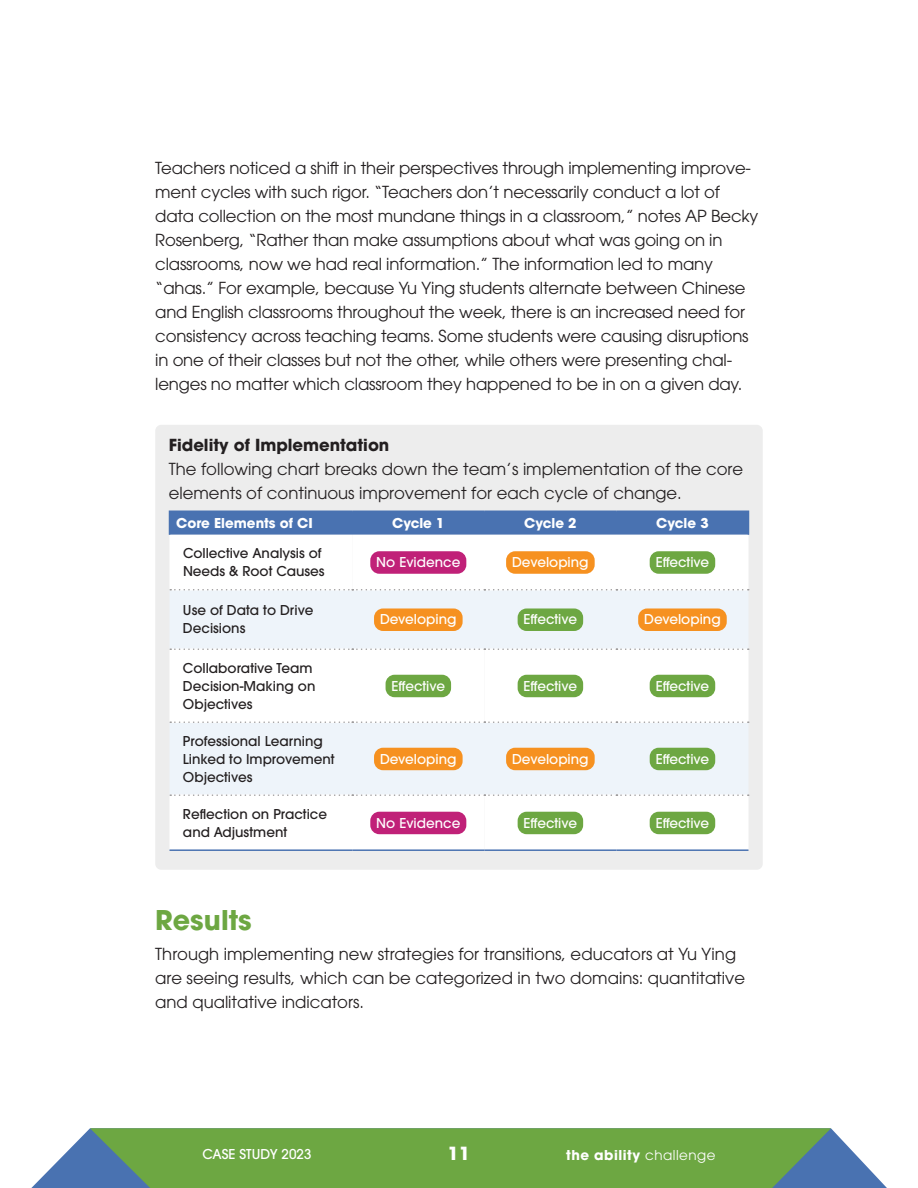
<style>
.page{position:relative;width:918px;height:1188px;background:#fff}
.page>*{position:absolute;margin:0;border:0;box-sizing:border-box;transform-origin:0 0}
.t1{font:700 27px "ITC Avant Garde Pro";color:#6da742}
.t2{font:700 18px "ITC Avant Garde Pro";color:#fff}
.t3{font:16.5px/24px "ITC Avant Garde Pro";letter-spacing:-.01em;color:#231f20}
.t4{font:700 16.5px "ITC Avant Garde Pro";color:#231f20}
.t5{font:500 13.5px/18px "ITC Avant Garde Pro";color:#231f20}
.t6{font:500 13.5px "ITC Avant Garde Pro";color:#fff}
.t7{font:700 13.5px "ITC Avant Garde Pro";color:#fff}
.t8{font:700 13.5px "ITC Avant Garde Pro";letter-spacing:.035em;color:#fff}
.s1{font-weight:400}
</style>
<div class="page">
<svg style="left:31px;top:1128px;width:856px;height:60px"></svg>
<svg style="left:90px;top:1128px;width:741px;height:60px;background:#6aa24b"></svg>
<div style="left:155px;top:425px;width:608px;height:445px;background:#ededed;border-radius:6px"></div>
<div style="left:170px;top:796px;width:314px;height:53px;background:#fff"></div>
<svg style="left:170px;top:590px;width:578px;height:204px;fill:#eef4fa"></svg>
<svg style="left:484px;top:650px;width:264px;height:199px;fill:#fff"></svg>
<svg style="left:170px;top:648px;width:579px;height:2px"></svg>
<svg style="left:170px;top:721px;width:579px;height:2px"></svg>
<svg style="left:170px;top:794px;width:579px;height:2px"></svg>
<hr style="left:170px;top:849px;width:182px;height:2px;background:#4972b1">
<hr style="left:352px;top:849px;width:132px;height:2px;background:#4972b1">
<hr style="left:484px;top:849px;width:132px;height:2px;background:#4972b1">
<hr style="left:616px;top:849px;width:133px;height:2px;background:#4972b1">
<svg style="left:169px;top:511px;width:580px;height:79px;background:#c0cee3"></svg>
<div style="left:370px;top:551px;width:96px;height:23px;background:#c02178;border-radius:9px"></div>
<div style="left:506px;top:551px;width:89px;height:23px;background:#f69120;border-radius:9px"></div>
<div style="left:650px;top:551px;width:65px;height:23px;background:#6da742;border-radius:9px"></div>
<div style="left:374px;top:608px;width:89px;height:23px;background:#f69120;border-radius:9px"></div>
<div style="left:518px;top:608px;width:65px;height:23px;background:#6da742;border-radius:9px"></div>
<div style="left:638px;top:608px;width:89px;height:23px;background:#f69120;border-radius:9px"></div>
<div style="left:386px;top:675px;width:65px;height:22px;background:#6da742;border-radius:9px"></div>
<div style="left:518px;top:675px;width:65px;height:22px;background:#6da742;border-radius:9px"></div>
<div style="left:650px;top:675px;width:65px;height:22px;background:#6da742;border-radius:9px"></div>
<div style="left:374px;top:748px;width:89px;height:22px;background:#f69120;border-radius:9px"></div>
<div style="left:506px;top:748px;width:89px;height:22px;background:#f69120;border-radius:9px"></div>
<div style="left:650px;top:748px;width:65px;height:22px;background:#6da742;border-radius:9px"></div>
<div style="left:370px;top:812px;width:96px;height:22px;background:#c02178;border-radius:9px"></div>
<div style="left:518px;top:812px;width:65px;height:22px;background:#6da742;border-radius:9px"></div>
<div style="left:650px;top:812px;width:65px;height:22px;background:#6da742;border-radius:9px"></div>
<p class="t3" style="left:155px;top:156px;width:605px">Teachers noticed a shift in their perspectives through implementing improve&shy;ment cycles with such rigor. “Teachers don’t necessarily conduct a lot of data collection on the most mundane things in a classroom,” notes AP Becky Rosenberg, “Rather than make assumptions about what was going on in classrooms, now we had real information.” The information led to many “ahas.” For example, because Yu Ying students alternate between Chinese and English classrooms throughout the week, there is an increased need for consistency across teaching teams. Some students were causing disruptions in one of their classes but not the other, while others were presenting chal&shy;lenges no matter which classroom they happened to be in on a given day.</p>
<p class="t4" style="left:169px;top:433px;width:222px">Fidelity of Implementation</p>
<p class="t3" style="left:169px;top:456px;width:576px">The following chart breaks down the team’s implementation of the core elements of continuous improvement for each cycle of change.</p>
<p class="t7" style="left:176px;top:514px;width:138px">Core Elements of CI</p>
<p class="t7" style="left:392px;top:514px;width:54px">Cycle 1</p>
<p class="t7" style="left:524px;top:514px;width:54px">Cycle 2</p>
<p class="t7" style="left:656px;top:514px;width:54px">Cycle 3</p>
<p class="t5" style="left:183px;top:544px;width:143px">Collective Analysis of<br>Needs &amp; Root Causes</p>
<p class="t6" style="left:376px;top:554px;width:86px">No Evidence</p>
<p class="t6" style="left:512px;top:554px;width:78px">Developing</p>
<p class="t6" style="left:656px;top:554px;width:55px">Effective</p>
<p class="t5" style="left:183px;top:601px;width:132px">Use of Data to Drive<br>Decisions</p>
<p class="t6" style="left:380px;top:611px;width:78px">Developing</p>
<p class="t6" style="left:524px;top:611px;width:55px">Effective</p>
<p class="t6" style="left:644px;top:611px;width:78px">Developing</p>
<p class="t5" style="left:183px;top:659px;width:134px">Collaborative Team<br>Decision-Making on<br>Objectives</p>
<p class="t6" style="left:392px;top:677px;width:55px">Effective</p>
<p class="t6" style="left:524px;top:677px;width:55px">Effective</p>
<p class="t6" style="left:656px;top:677px;width:55px">Effective</p>
<p class="t5" style="left:183px;top:732px;width:153px">Professional Learning<br>Linked to Improvement<br>Objectives</p>
<p class="t6" style="left:380px;top:750px;width:78px">Developing</p>
<p class="t6" style="left:512px;top:750px;width:78px">Developing</p>
<p class="t6" style="left:656px;top:750px;width:55px">Effective</p>
<p class="t5" style="left:183px;top:805px;width:146px">Reflection on Practice and Adjustment</p>
<p class="t6" style="left:376px;top:814px;width:86px">No Evidence</p>
<p class="t6" style="left:524px;top:814px;width:55px">Effective</p>
<p class="t6" style="left:656px;top:814px;width:55px">Effective</p>
<h1 class="t1" style="left:155px;top:902px;width:98px">Results</h1>
<p class="t3" style="left:155px;top:942px;width:591px">Through implementing new strategies for transitions, educators at Yu Ying are seeing results, which can be categorized in two domains: quantitative and qualitative indicators.</p>
<p class="t6" style="left:203px;top:1146px;width:111px">CASE STUDY 2023</p>
<p class="t2" style="left:448px;top:1142px;width:24px">11</p>
<p class="t8" style="left:566px;top:1146px;width:151px">the ability <span class="s1">challenge</span></p>
</div>
